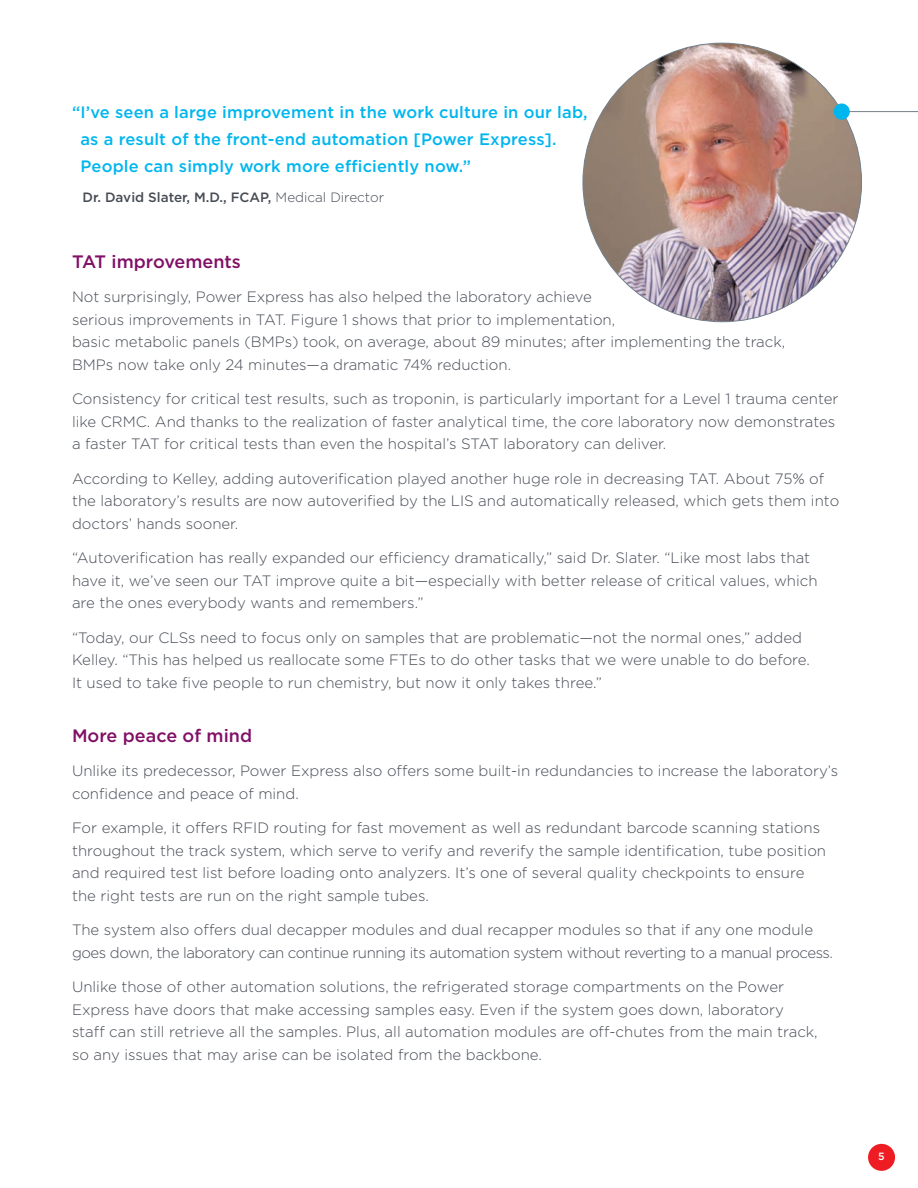
<style>
.page{position:relative;width:918px;height:1188px;background:#fff}
.page>*{position:absolute;margin:0;border:0;box-sizing:border-box;transform-origin:0 0}
.t1{font:500 18px "Gotham";color:#811067}
.t2{font:500 16.5px/27px "Gotham";letter-spacing:.01em;color:#00b6ef}
.t3{font:300 15px/22.5px "Gotham";color:#464b54}
.t4{font:300 15px/22.5px "Gotham";letter-spacing:-.03em;color:#464b54}
.t5{font:500 13.5px "Gotham";color:#464b54}
.t6{font:500 10.5px "Gotham";color:#fff}
.s1{font-weight:300}
</style>
<div class="page">
<div style="left:868px;top:1144px;width:27px;height:27px;background:#ee1d23;border-radius:50%"></div>
<img style="left:583px;top:43px;width:279px;height:279px;border-radius:139px">
<hr style="left:840px;top:111px;width:78px;height:1px;background:#727f8a">
<div style="left:834px;top:104px;width:16px;height:16px;background:#00b6ef;border-radius:50%"></div>
<p class="t2" style="left:80px;top:99px;width:509px;text-indent:-8px">“I’ve seen a large improvement in the work culture in our lab, as a result of the front-end automation [Power Express].<br>People can simply work more efficiently now.”</p>
<p class="t5" style="left:82px;top:189px;width:303px">Dr. David Slater, M.D., FCAP, <span class="s1">Medical Director</span></p>
<p class="t1" style="left:72px;top:250px;width:170px">TAT improvements</p>
<p class="t3" style="left:72px;top:285px;width:715px">Not surprisingly, Power Express has also helped the laboratory achieve<br>serious improvements in TAT. Figure 1 shows that prior to implementation,<br>basic metabolic panels (BMPs) took, on average, about 89 minutes; after implementing the track, BMPs now take only 24 minutes—a dramatic 74% reduction.</p>
<p class="t3" style="left:72px;top:387px;width:768px">Consistency for critical test results, such as troponin, is particularly important for a Level 1 trauma center like CRMC. And thanks to the realization of faster analytical time, the core laboratory now demonstrates a faster TAT for critical tests than even the hospital’s STAT laboratory can deliver.</p>
<p class="t3" style="left:72px;top:467px;width:769px">According to Kelley, adding autoverification played another huge role in decreasing TAT. About 75% of the laboratory’s results are now autoverified by the LIS and automatically released, which gets them into doctors’ hands sooner.</p>
<p class="t3" style="left:72px;top:546px;width:747px">“Autoverification has really expanded our efficiency dramatically,” said Dr. Slater. “Like most labs that have it, we’ve seen our TAT improve quite a bit—especially with better release of critical values, which are the ones everybody wants and remembers.”</p>
<p class="t3" style="left:72px;top:626px;width:739px">“Today, our CLSs need to focus only on samples that are problematic—not the normal ones,” added<br>Kelley. “This has helped us reallocate some FTEs to do other tasks that we were unable to do before.<br>It used to take five people to run chemistry, but now it only takes three.”</p>
<p class="t1" style="left:72px;top:724px;width:182px">More peace of mind</p>
<p class="t3" style="left:72px;top:759px;width:768px">Unlike its predecessor, Power Express also offers some built-in redundancies to increase the laboratory’s confidence and peace of mind.</p>
<p class="t3" style="left:72px;top:816px;width:756px">For example, it offers RFID routing for fast movement as well as redundant barcode scanning stations throughout the track system, which serve to verify and reverify the sample identification, tube position and required test list before loading onto analyzers. It’s one of several quality checkpoints to ensure the right tests are run on the right sample tubes.</p>
<p class="t4" style="left:72px;top:918px;width:763px">The system also offers dual decapper modules and dual recapper modules so that if any one module goes down, the laboratory can continue running its automation system without reverting to a manual process.</p>
<p class="t3" style="left:72px;top:975px;width:747px">Unlike those of other automation solutions, the refrigerated storage compartments on the Power Express have doors that make accessing samples easy. Even if the system goes down, laboratory staff can still retrieve all the samples. Plus, all automation modules are off-chutes from the main track, so any issues that may arise can be isolated from the backbone.</p>
<p class="t6" style="left:878px;top:1150px;width:8px">5</p>
</div>
